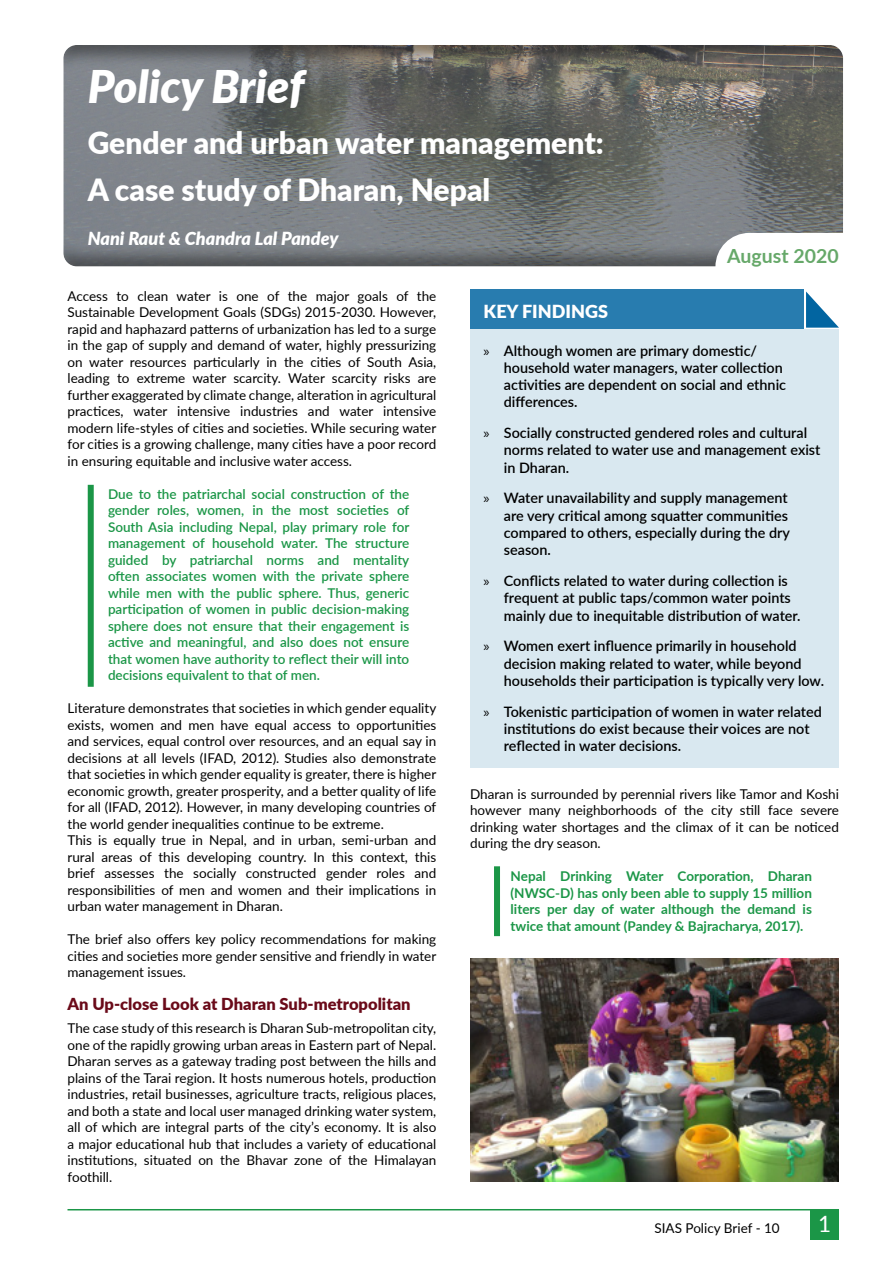
<style>
.page{position:relative;width:893px;height:1263px;background:#fff}
.page>*{position:absolute;margin:0;border:0;box-sizing:border-box;transform-origin:0 0}
.t1{font:italic 900 45px "Lato";color:#fff}
.t2{font:900 30.6px/46.5px "Lato";color:#fff}
.t3{font:22.5px "Lato";color:#fff}
.t4{font:700 19.5px "Lato";color:#66a869}
.t5{font:italic 900 18px "Lato";color:#fff}
.t6{font:900 18px "Lato";color:#fff}
.t7{font:900 16.5px "Lato";color:#6a0a19}
.t8{font:600 14.4px/17.2px "Lato";color:#000}
.t9{font:13.5px/16.5px "Lato";color:#000;text-align:justify}
.t10{font:600 13.5px/16.5px "Lato";color:#1b9647;text-align:justify}
.t11{font:700 13.5px/16.5px "Lato";color:#1b9647;text-align:justify}
.s1{font-family:"Myriad Pro";font-weight:400}
</style>
<div class="page">
<div style="left:63px;top:32px;width:791px;height:248px;background:#000;opacity:.5"></div>
<div style="left:470px;top:329px;width:369px;height:438px;background:#d9e8f0"></div>
<div style="left:470px;top:290px;width:334px;height:39px;background:#287caf"></div>
<svg style="left:715px;top:233px;width:139px;height:95px"></svg>
<div style="left:88px;top:485px;width:6px;height:202px;background:#1b9647"></div>
<hr style="left:68px;top:1209px;width:771px;height:1px;background:#1b9647">
<div style="left:811px;top:1209px;width:28px;height:30px;background:#1b9647"></div>
<div style="left:494px;top:866px;width:6px;height:70px;background:#1b9647"></div>
<img style="left:470px;top:959px;width:369px;height:223px">
<h1 class="t1" style="left:88px;top:53px;width:218px">Policy Brief</h1>
<h2 class="t2" style="left:88px;top:119px;width:518px">Gender and urban water management:<br>A case study of Dharan, Nepal</h2>
<h3 class="t5" style="left:88px;top:225px;width:252px">Nani Raut &amp; Chandra Lal Pandey</h3>
<h3 class="t4" style="left:727px;top:241px;width:113px">August 2020</h3>
<p class="t9" style="left:68px;top:287px;width:370px">Access to clean water is one of the major goals of the Sustainable Development Goals (SDGs) 2015-2030. However, rapid and haphazard patterns of urbanization has led to a surge in the gap of supply and demand of water, highly pressurizing on water resources particularly in the cities of South Asia, leading to extreme water scarcity. Water scarcity risks are further exaggerated by climate change, alteration in agricultural practices, water intensive industries and water intensive modern life-styles of cities and societies. While securing water for cities is a growing challenge, many cities have a poor record in ensuring equitable and inclusive water access.</p>
<p class="t10" style="left:108px;top:485px;width:303px">Due to the patriarchal social construction of the gender roles, women, in the most societies of South Asia including Nepal, play primary role for management of household water. The structure guided by patriarchal norms and mentality often associates women with the private sphere while men with the public sphere. Thus, generic participation of women in public decision-making sphere does not ensure that their engagement is active and meaningful, and also does not ensure that women have authority to reflect their will into decisions equivalent to that of men.</p>
<p class="t9" style="left:68px;top:699px;width:370px;text-align:left">Literature demonstrates that societies in which gender equality exists, women and men have equal access to opportunities and services, equal control over resources, and an equal say in decisions at all levels (IFAD, 2012). Studies also demonstrate that societies in which gender equality is greater, there is higher economic growth, greater prosperity, and a better quality of life for all (IFAD, 2012). However, in many developing countries of the world gender inequalities continue to be extreme.<br>This is equally true in Nepal, and in urban, semi-urban and rural areas of this developing country. In this context, this brief assesses the socially constructed gender roles and responsibilities of men and women and their implications in urban water management in Dharan.</p>
<p class="t9" style="left:68px;top:930px;width:370px">The brief also offers key policy recommendations for making cities and societies more gender sensitive and friendly in water management issues.</p>
<p class="t7" style="left:68px;top:992px;width:345px">An Up-close Look at Dharan Sub-metropolitan</p>
<p class="t9" style="left:68px;top:1020px;width:370px">The case study of this research is Dharan Sub-metropolitan city, one of the rapidly growing urban areas in Eastern part of Nepal.<br>Dharan serves as a gateway trading post between the hills and plains of the Tarai region. It hosts numerous hotels, production industries, retail businesses, agriculture tracts, religious places, and both a state and local user managed drinking water system, all of which are integral parts of the city’s economy. It is also a major educational hub that includes a variety of educational institutions, situated on the Bhavar zone of the Himalayan foothill.</p>
<h3 class="t6" style="left:484px;top:298px;width:126px">KEY FINDINGS</h3>
<p class="t8" style="left:504px;top:341px;width:284px;text-indent:-20px"><span class="s1">»</span> Although women are primary domestic/ household water managers, water collection activities are dependent on social and ethnic differences.</p>
<p class="t8" style="left:504px;top:424px;width:318px;text-indent:-20px"><span class="s1">»</span> Socially constructed gendered roles and cultural norms related to water use and management exist in Dharan.</p>
<p class="t8" style="left:504px;top:489px;width:288px;text-indent:-20px"><span class="s1">»</span> Water unavailability and supply management are very critical among squatter communities compared to others, especially during the dry season.</p>
<p class="t8" style="left:504px;top:572px;width:298px;text-indent:-20px"><span class="s1">»</span> Conflicts related to water during collection is frequent at public taps/common water points mainly due to inequitable distribution of water.</p>
<p class="t8" style="left:504px;top:637px;width:322px;text-indent:-20px"><span class="s1">»</span> Women exert influence primarily in household decision making related to water, while beyond households their participation is typically very low.</p>
<p class="t8" style="left:504px;top:702px;width:319px;text-indent:-20px"><span class="s1">»</span> Tokenistic participation of women in water related institutions do exist because their voices are not reflected in water decisions.</p>
<p class="t9" style="left:470px;top:785px;width:370px">Dharan is surrounded by perennial rivers like Tamor and Koshi however many neighborhoods of the city still face severe drinking water shortages and the climax of it can be noticed during the dry season.</p>
<p class="t11" style="left:511px;top:867px;width:303px">Nepal Drinking Water Corporation, Dharan (NWSC-D) has only been able to supply 15 million liters per day of water although the demand is twice that amount (Pandey &amp; Bajracharya, 2017).</p>
<p class="t9" style="left:654px;top:1219px;width:127px">SIAS Policy Brief - 10</p>
<h3 class="t3" style="left:818px;top:1207px;width:15px">1</h3>
</div>
